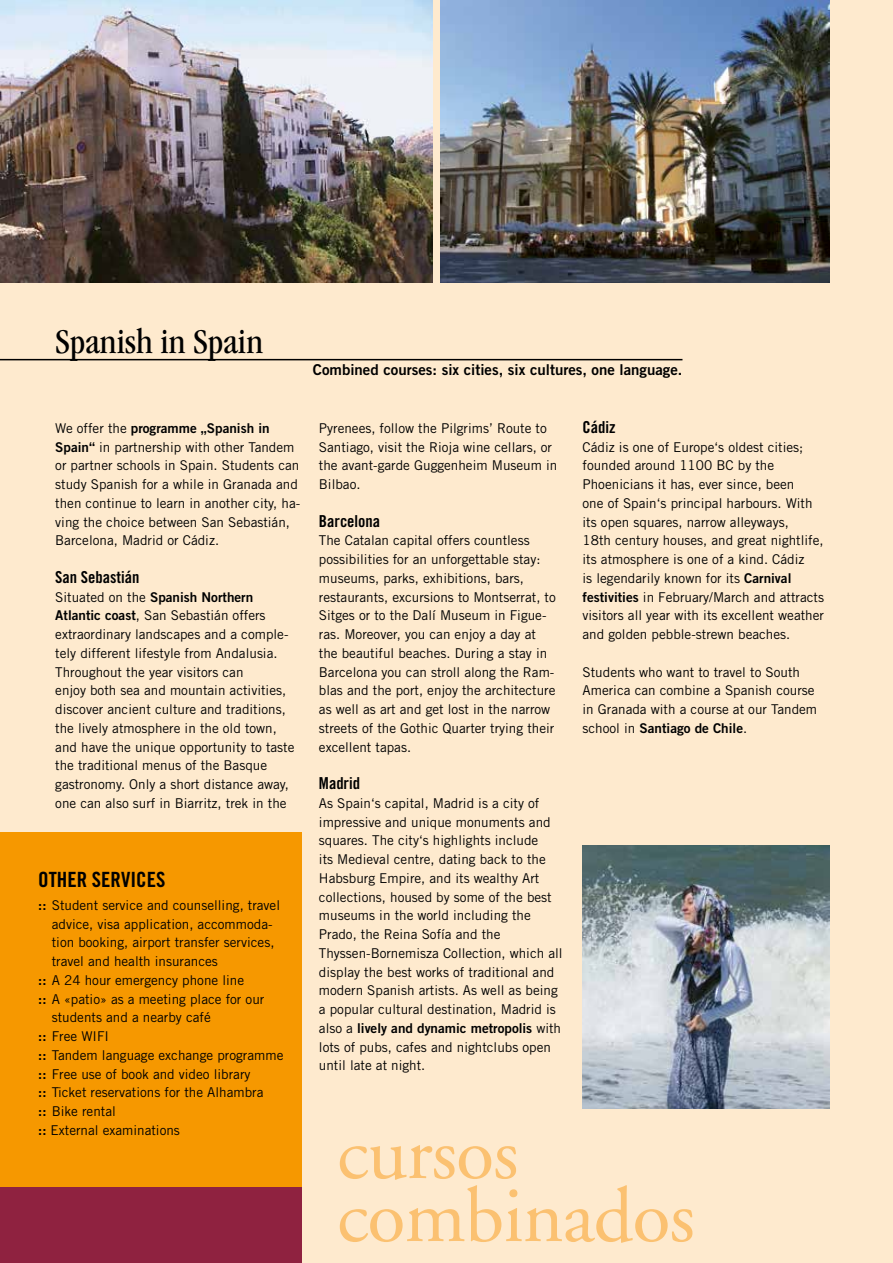
<style>
.page{position:relative;width:893px;height:1263px;background:#feeace}
.page>*{position:absolute;margin:0;border:0;box-sizing:border-box;transform-origin:0 0}
.t1{font:78px/63px "Adobe Garamond";letter-spacing:-.01em;color:#fbc171}
.t2{font:condensed 36px "ITC Garamond Std";color:#000}
.t3{font:21px "Trade Gothic LT Std Bd Cn 20";color:#000}
.t4{font:16.5px "Trade Gothic LT Std Bd Cn 20";color:#000}
.t5{font:15px "Trade Gothic LT Std Bd 2";color:#000}
.t6{font:13.5px/18.8px "Trade Gothic LT Std";color:#000}
.t7{font:13.5px "Trade Gothic LT Std Bd 2";color:#000}
.s1{font-family:"Trade Gothic LT Std"}
.s2{font-family:"Trade Gothic LT Std Bd 2"}
</style>
<div class="page">
<div style="left:0;top:832px;width:302px;height:396px;background:#f69800"></div>
<div style="left:0;top:1188px;width:302px;height:75px;background:#8f2240"></div>
<img style="left:0;top:0;width:432px;height:283px">
<img style="left:441px;top:0;width:388px;height:283px">
<img style="left:583px;top:846px;width:246px;height:262px">
<hr style="left:0;top:359px;width:682px;height:1px;background:#000">
<h2 class="t2" style="left:55px;top:322px;width:209px">Spanish in Spain</h2>
<p class="t5" style="left:313px;top:360px;width:371px">Combined courses: six cities, six cultures, one language.</p>
<p class="t7" style="left:55px;top:420px;width:216px"><span class="s1">We offer the</span> programme „Spanish in</p>
<p class="t6" style="left:55px;top:437px;width:246px"><span class="s2">Spain“</span> in partnership with other Tandem or partner schools in Spain. Students can study Spanish for a while in Granada and then continue to learn in another city, ha&shy;ving the choice between San Sebastián, Barcelona, Madrid or Cádiz.</p>
<p class="t4" style="left:55px;top:567px;width:86px">San Sebastián</p>
<p class="t7" style="left:55px;top:588px;width:199px"><span class="s1">Situated on the</span> Spanish Northern</p>
<p class="t6" style="left:55px;top:606px;width:241px"><span class="s2">Atlantic coast</span>, San Sebastián offers extraordinary landscapes and a comple&shy;tely different lifestyle from Andalusia.<br>Throughout the year visitors can<br>enjoy both sea and mountain activities, discover ancient culture and traditions, the lively atmosphere in the old town, and have the unique opportunity to taste the traditional menus of the Basque gastronomy. Only a short distance away, one can also surf in Biarritz, trek in the</p>
<h3 class="t3" style="left:38px;top:867px;width:129px">OTHER SERVICES</h3>
<p class="t6" style="left:38px;top:895px;width:243px"><span class="s2">::</span> Student service and counselling, travel</p>
<p class="t6" style="left:52px;top:914px;width:222px">advice, visa application, accommoda-</p>
<p class="t6" style="left:52px;top:933px;width:224px">tion booking, airport transfer services,</p>
<p class="t6" style="left:52px;top:952px;width:168px">travel and health insurances</p>
<p class="t6" style="left:38px;top:970px;width:207px"><span class="s2">::</span> A 24 hour emergency phone line</p>
<p class="t6" style="left:38px;top:989px;width:228px"><span class="s2">::</span> A «patio» as a meeting place for our</p>
<p class="t6" style="left:52px;top:1008px;width:160px">students and a nearby café</p>
<p class="t6" style="left:38px;top:1027px;width:72px"><span class="s2">::</span> Free WIFI</p>
<p class="t6" style="left:38px;top:1045px;width:247px"><span class="s2">::</span> Tandem language exchange programme</p>
<p class="t6" style="left:38px;top:1064px;width:214px"><span class="s2">::</span> Free use of book and video library</p>
<p class="t6" style="left:38px;top:1083px;width:227px"><span class="s2">::</span> Ticket reservations for the Alhambra</p>
<p class="t6" style="left:38px;top:1102px;width:79px"><span class="s2">::</span> Bike rental</p>
<p class="t6" style="left:38px;top:1120px;width:143px"><span class="s2">::</span> External examinations</p>
<p class="t6" style="left:319px;top:418px;width:240px">Pyrenees, follow the Pilgrims’ Route to<br>Santiago, visit the Rioja wine cellars, or the avant-garde Guggenheim Museum in<br>Bilbao.</p>
<p class="t4" style="left:319px;top:511px;width:63px">Barcelona</p>
<p class="t6" style="left:319px;top:531px;width:238px">The Catalan capital offers countless possibilities for an unforgettable stay: museums, parks, exhibitions, bars, restaurants, excursions to Montserrat, to Sitges or to the Dalí Museum in Figue&shy;ras. Moreover, you can enjoy a day at the beautiful beaches. During a stay in Barcelona you can stroll along the Ram&shy;blas and the port, enjoy the architecture as well as art and get lost in the narrow streets of the Gothic Quarter trying their excellent tapas.</p>
<p class="t4" style="left:319px;top:773px;width:43px">Madrid</p>
<p class="t6" style="left:319px;top:793px;width:245px">As Spain‘s capital, Madrid is a city of impressive and unique monuments and squares. The city‘s highlights include<br>its Medieval centre, dating back to the Habsburg Empire, and its wealthy Art collections, housed by some of the best museums in the world including the Prado, the Reina Sofía and the Thyssen-Bornemisza Collection, which all display the best works of traditional and modern Spanish artists. As well as being a popular cultural destination, Madrid is</p>
<p class="t7" style="left:319px;top:1020px;width:244px"><span class="s1">also a</span> lively and dynamic metropolis <span class="s1">with</span></p>
<p class="t6" style="left:319px;top:1037px;width:234px">lots of pubs, cafes and nightclubs open until late at night.</p>
<p class="t4" style="left:583px;top:417px;width:34px">Cádiz</p>
<p class="t6" style="left:583px;top:437px;width:243px">Cádiz is one of Europe‘s oldest cities; founded around 1100 BC by the Phoenicians it has, ever since, been<br>one of Spain‘s principal harbours. With its open squares, narrow alleyways,<br>18th century houses, and great nightlife, its atmosphere is one of a kind. Cádiz<br>is legendarily known for its <span class="s2">Carnival festivities</span> in February/March and attracts visitors all year with its excellent weather and golden pebble-strewn beaches.</p>
<p class="t6" style="left:583px;top:662px;width:236px">Students who want to travel to South<br>America can combine a Spanish course in Granada with a course at our Tandem</p>
<p class="t7" style="left:583px;top:720px;width:166px"><span class="s1">school in</span> Santiago de Chile<span class="s1">.</span></p>
<h1 class="t1" style="left:337px;top:1124px;width:359px">cursos combinados</h1>
</div>
